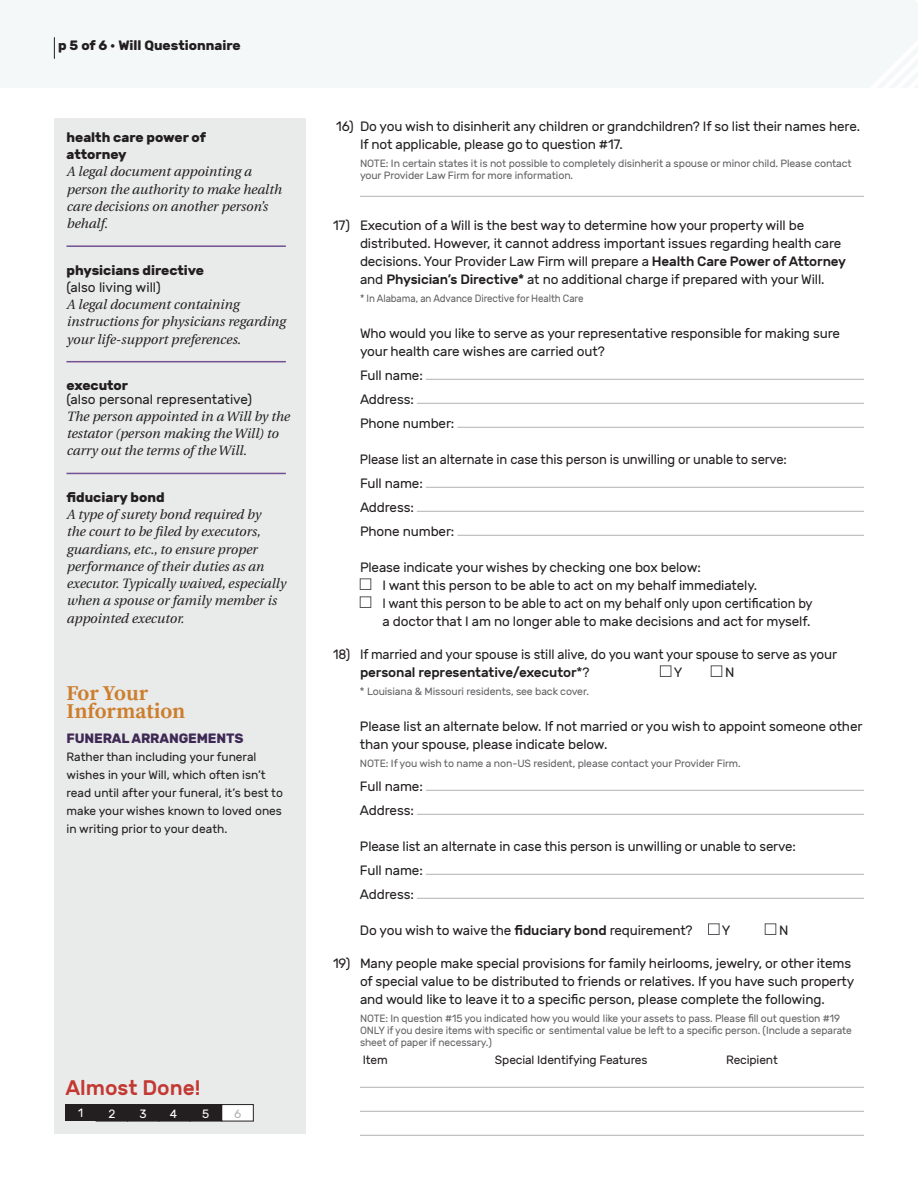
<style>
.page{position:relative;width:918px;height:1188px;background:#fff}
.page>*{position:absolute;margin:0;border:0;box-sizing:border-box;transform-origin:0 0}
.t1{font:700 21px/18px "Source Serif Pro";color:#cc7e2d}
.t2{font:500 21px "Rubik";color:#c33832}
.t3{font:13.5px/18px "Rubik";letter-spacing:-.01em;color:#231f20}
.t4{font:italic 13.5px/17.2px "Heuristica";color:#231f20}
.t5{font:13.5px/24px "Rubik";letter-spacing:-.01em;color:#231f20;scale:.96 1}
.t6{font:700 13.5px/17.2px "Rubik";color:#231f20}
.t7{font:700 13.5px "Rubik";letter-spacing:-.01em;color:#3e2954}
.t8{font:12px/18px "Rubik";color:#231f20}
.t9{font:12px "Rubik";color:#fff}
.t10{font:12px "Rubik";color:#b3b2b1}
.t11{font:10.5px/12px "Rubik";letter-spacing:-.01em;color:#636366}
.t12{font:10.5px "Rubik";letter-spacing:-.01em;color:#636366;scale:.93 1}
.s1{font-weight:500}
</style>
<div class="page">
<div style="left:54px;top:119px;width:252px;height:1015px;background:#e9eaea"></div>
<hr style="left:66px;top:245px;width:220px;height:2px;background:#725092">
<hr style="left:66px;top:361px;width:220px;height:1px;background:#725092">
<hr style="left:66px;top:473px;width:220px;height:1px;background:#725092">
<hr style="left:360px;top:196px;width:504px;height:1px;background:#b3b2b1">
<hr style="left:426px;top:379px;width:438px;height:1px;background:#b3b2b1">
<hr style="left:417px;top:403px;width:447px;height:1px;background:#b3b2b1">
<hr style="left:457px;top:427px;width:407px;height:1px;background:#b3b2b1">
<hr style="left:426px;top:487px;width:438px;height:1px;background:#b3b2b1">
<hr style="left:417px;top:511px;width:447px;height:1px;background:#b3b2b1">
<hr style="left:457px;top:535px;width:407px;height:1px;background:#b3b2b1">
<div style="left:360px;top:579px;width:11px;height:11px;border:1px solid #55565a"></div>
<div style="left:360px;top:597px;width:11px;height:11px;border:1px solid #55565a"></div>
<div style="left:660px;top:666px;width:11px;height:11px;border:1px solid #55565a"></div>
<div style="left:711px;top:666px;width:11px;height:11px;border:1px solid #55565a"></div>
<hr style="left:426px;top:790px;width:438px;height:1px;background:#b3b2b1">
<hr style="left:417px;top:814px;width:447px;height:1px;background:#b3b2b1">
<hr style="left:426px;top:874px;width:438px;height:1px;background:#b3b2b1">
<hr style="left:417px;top:898px;width:447px;height:1px;background:#b3b2b1">
<div style="left:708px;top:924px;width:11px;height:11px;border:1px solid #55565a"></div>
<div style="left:765px;top:924px;width:11px;height:11px;border:1px solid #55565a"></div>
<hr style="left:360px;top:1087px;width:504px;height:1px;background:#b3b2b1">
<hr style="left:360px;top:1111px;width:504px;height:1px;background:#b3b2b1">
<hr style="left:360px;top:1135px;width:504px;height:1px;background:#b3b2b1">
<div style="left:222px;top:1105px;width:31px;height:16px;background:#fff"></div>
<div style="left:222px;top:1104px;width:32px;height:17px;border:1px solid #231f20"></div>
<div style="left:65px;top:1104px;width:157px;height:17px;background:#231f20"></div>
<svg style="left:54px;top:37px;width:1px;height:22px"></svg>
<p class="t6" style="left:58px;top:37px;width:184px">p 5 of 6 • Will Questionnaire</p>
<p class="t6" style="left:66px;top:129px;width:141px">health care power of attorney</p>
<p class="t4" style="left:66px;top:163px;width:217px">A legal document appointing a person the authority to make health care decisions on another person’s behalf.</p>
<p class="t6" style="left:66px;top:262px;width:139px">physicians directive</p>
<p class="t3" style="left:66px;top:279px;width:96px">(also living will)</p>
<p class="t4" style="left:66px;top:295px;width:221px">A legal document containing instructions for physicians regarding your life-support preferences.</p>
<p class="t6" style="left:66px;top:377px;width:63px">executor</p>
<p class="t3" style="left:66px;top:390px;width:187px">(also personal representative)</p>
<p class="t4" style="left:66px;top:407px;width:225px">The person appointed in a Will by the testator (person making the Will) to carry out the terms of the Will.</p>
<p class="t6" style="left:66px;top:489px;width:100px">fiduciary bond</p>
<p class="t4" style="left:66px;top:505px;width:221px">A type of surety bond required by<br>the court to be filed by executors, guardians, etc., to ensure proper performance of their duties as an executor. Typically waived, especially when a spouse or family member is appointed executor.</p>
<h1 class="t1" style="left:66px;top:685px;width:120px">For Your<br>Information</h1>
<p class="t7" style="left:66px;top:731px;width:179px">FUNERAL ARRANGEMENTS</p>
<p class="t8" style="left:66px;top:749px;width:218px">Rather than including your funeral wishes in your Will, which often isn’t read until after your funeral, it’s best to make your wishes known to loved ones in writing prior to your death.</p>
<h1 class="t2" style="left:65px;top:1076px;width:137px">Almost Done!</h1>
<p class="t9" style="left:78px;top:1106px;width:7px">1</p>
<p class="t9" style="left:109px;top:1107px;width:8px">2</p>
<p class="t9" style="left:139px;top:1107px;width:9px">3</p>
<p class="t9" style="left:170px;top:1107px;width:9px">4</p>
<p class="t9" style="left:202px;top:1107px;width:9px">5</p>
<p class="t10" style="left:234px;top:1107px;width:9px">6</p>
<p class="t3" style="left:360px;top:117px;width:502px;text-indent:-24px">16) Do you wish to disinherit any children or grandchildren? If so list their names here.<br>If not applicable, please go to question #17.</p>
<p class="t11" style="left:360px;top:157px;width:493px">NOTE: In certain states it is not possible to completely disinherit a spouse or minor child. Please contact your Provider Law Firm for more information.</p>
<p class="t3" style="left:360px;top:216px;width:488px;text-indent:-27px">17) Execution of a Will is the best way to determine how your property will be distributed. However, it cannot address important issues regarding health care decisions. Your Provider Law Firm will prepare a <span class="s1">Health Care Power of Attorney </span>and <span class="s1">Physician’s Directive*</span> at no additional charge if prepared with your Will.</p>
<p class="t12" style="left:360px;top:292px;width:242px">* In Alabama, an Advance Directive for Health Care</p>
<p class="t3" style="left:360px;top:324px;width:482px">Who would you like to serve as your representative responsible for making sure your health care wishes are carried out?</p>
<p class="t3" style="left:360px;top:363px;width:96px;line-height:24px">Full name:<br>Address:<br>Phone number:</p>
<p class="t5" style="left:360px;top:447px;width:446px">Please list an alternate in case this person is unwilling or unable to serve:<br>Full name:<br>Address:<br>Phone number:</p>
<p class="t3" style="left:382px;top:558px;width:432px;text-indent:-22px">Please indicate your wishes by checking one box below:<br>I want this person to be able to act on my behalf immediately.<br>I want this person to be able to act on my behalf only upon certification by a doctor that I am no longer able to make decisions and act for myself.</p>
<p class="t3" style="left:360px;top:645px;width:479px;text-indent:-27px">18) If married and your spouse is still alive, do you want your spouse to serve as your <span class="s1">personal representative/executor</span>*?</p>
<p class="t3" style="left:674px;top:663px;width:10px">Y</p>
<p class="t3" style="left:725px;top:663px;width:11px">N</p>
<p class="t11" style="left:360px;top:685px;width:230px">* Louisiana &amp; Missouri residents, see back cover.</p>
<p class="t3" style="left:360px;top:717px;width:504px">Please list an alternate below. If not married or you wish to appoint someone other than your spouse, please indicate below.</p>
<p class="t11" style="left:360px;top:757px;width:382px">NOTE: If you wish to name a non-US resident, please contact your Provider Firm.</p>
<p class="t3" style="left:360px;top:774px;width:64px;line-height:24px">Full name:<br>Address:</p>
<p class="t3" style="left:360px;top:834px;width:437px;line-height:24px">Please list an alternate in case this person is unwilling or unable to serve:<br>Full name:<br>Address:</p>
<p class="t3" style="left:360px;top:921px;width:334px">Do you wish to waive the <span class="s1">fiduciary bond</span> requirement?</p>
<p class="t3" style="left:722px;top:921px;width:10px">Y</p>
<p class="t3" style="left:779px;top:921px;width:11px">N</p>
<p class="t3" style="left:360px;top:954px;width:496px;text-indent:-27px">19) Many people make special provisions for family heirlooms, jewelry, or other items of special value to be distributed to friends or relatives. If you have such property and would like to leave it to a specific person, please complete the following.</p>
<p class="t11" style="left:360px;top:1012px;width:494px">NOTE: In question #15 you indicated how you would like your assets to pass. Please fill out question #19<br>ONLY if you desire items with specific or sentimental value be left to a specific person. (Include a separate sheet of paper if necessary.)</p>
<p class="t8" style="left:363px;top:1051px;width:27px">Item</p>
<p class="t8" style="left:495px;top:1051px;width:154px">Special Identifying Features</p>
<p class="t8" style="left:726px;top:1051px;width:53px">Recipient</p>
</div>
